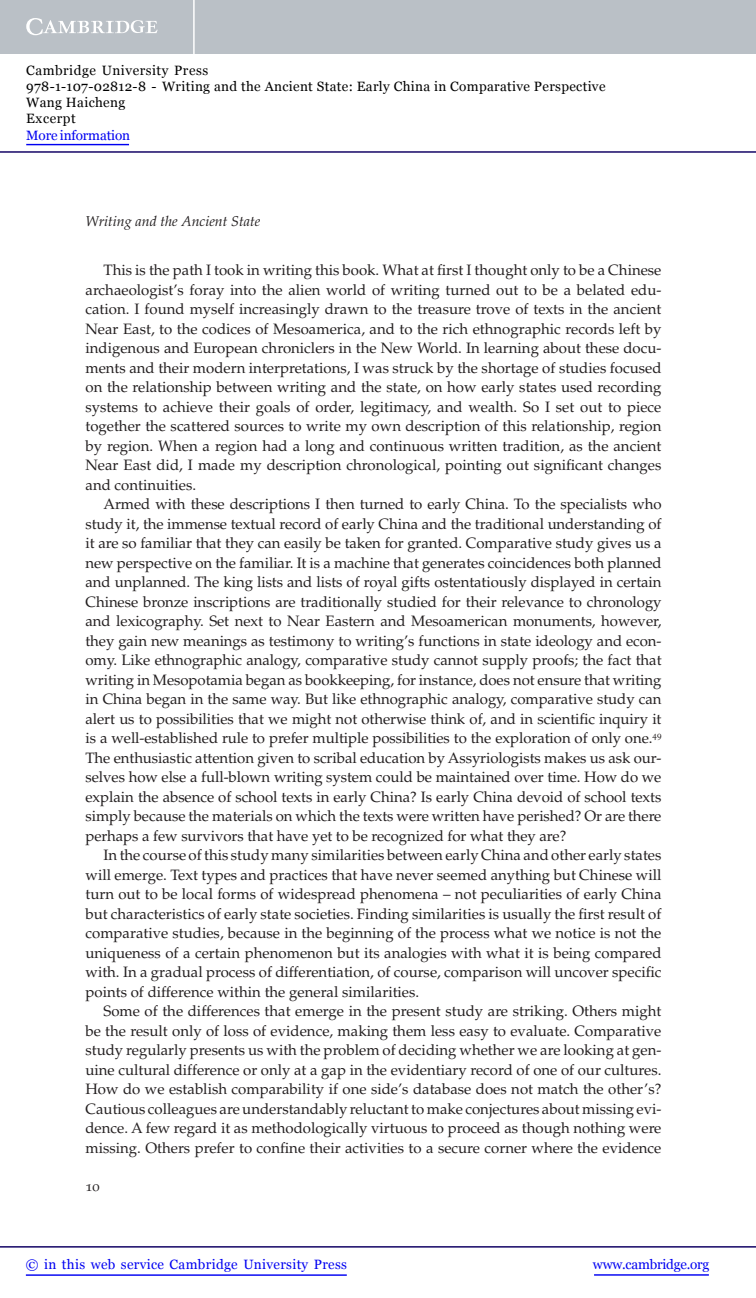
<style>
.page{position:relative;width:756px;height:1298px;background:#fff}
.page>*{position:absolute;margin:0;border:0;box-sizing:border-box;transform-origin:0 0}
.t1{font:15px/19.5px "Palatino LT Std";color:#231f20;text-align:justify}
.t2{font:italic 14.25px "Palatino LT Std";color:#231f20}
.t3{font:14.25px "Palatino LT Std";color:#231f20}
.t4{font:13.5px/16.2px "Georgia";letter-spacing:.025em;color:#000}
.t5{font:13.5px "Georgia";letter-spacing:.025em;color:#0000f1}
.t6{font:13.5px "Georgia";letter-spacing:-.015em;color:#0000f1}
.t7{font:13.5px "Georgia";letter-spacing:-.01em;color:#0000f1}
</style>
<div class="page">
<div style="left:0;top:0;width:756px;height:54px;background:#bac0c6"></div>
<svg style="left:26px;top:18px;width:132px;height:17px"></svg>
<hr style="left:193px;top:0;width:2px;height:54px;background:#fff">
<hr style="left:0;top:151px;width:756px;height:2px;background:#150666">
<hr style="left:594px;top:1274px;width:115px;height:1px;background:#0000f1">
<hr style="left:0;top:1246px;width:756px;height:1px;background:#150666">
<hr style="left:26px;top:1274px;width:321px;height:1px;background:#0000f1">
<hr style="left:26px;top:144px;width:103px;height:1px;background:#0000f1">
<p class="t4" style="left:26px;top:62px;width:581px">Cambridge University Press<br>978-1-107-02812-8 - Writing and the Ancient State: Early China in Comparative Perspective Wang Haicheng<br>Excerpt</p>
<p class="t7" style="left:26px;top:127px;width:105px">More information</p>
<p class="t2" style="left:86px;top:215px;width:176px">Writing and the Ancient State</p>
<p class="t1" style="left:86px;top:262px;width:578px;text-indent:18px">This is the path I took in writing this book. What at first I thought only to be a Chinese archaeologist’s foray into the alien world of writing turned out to be a belated edu&shy;cation. I found myself increasingly drawn to the treasure trove of texts in the ancient Near East, to the codices of Mesoamerica, and to the rich ethnographic records left by indigenous and European chroniclers in the New World. In learning about these docu&shy;ments and their modern interpretations, I was struck by the shortage of studies focused on the relationship between writing and the state, on how early states used recording systems to achieve their goals of order, legitimacy, and wealth. So I set out to piece together the scattered sources to write my own description of this relationship, region by region. When a region had a long and continuous written tradition, as the ancient Near East did, I made my description chronological, pointing out significant changes and continuities.</p>
<p class="t1" style="left:86px;top:496px;width:578px;text-indent:18px">Armed with these descriptions I then turned to early China. To the specialists who study it, the immense textual record of early China and the traditional understanding of it are so familiar that they can easily be taken for granted. Comparative study gives us a new perspective on the familiar. It is a machine that generates coincidences both planned and unplanned. The king lists and lists of royal gifts ostentatiously displayed in certain Chinese bronze inscriptions are traditionally studied for their relevance to chronology and lexicography. Set next to Near Eastern and Mesoamerican monuments, however, they gain new meanings as testimony to writing’s functions in state ideology and econ&shy;omy. Like ethnographic analogy, comparative study cannot supply proofs; the fact that writing in Mesopotamia began as bookkeeping, for instance, does not ensure that writing in China began in the same way. But like ethnographic analogy, comparative study can alert us to possibilities that we might not otherwise think of, and in scientific inquiry it is a well-established rule to prefer multiple possibilities to the exploration of only one. <sup>49<br></sup>The enthusiastic attention given to scribal education by Assyriologists makes us ask our&shy;selves how else a full-blown writing system could be maintained over time. How do we explain the absence of school texts in early China? Is early China devoid of school texts simply because the materials on which the texts were written have perished? Or are there perhaps a few survivors that have yet to be recognized for what they are?</p>
<p class="t1" style="left:86px;top:847px;width:578px;text-indent:18px">In the course of this study many similarities between early China and other early states will emerge. Text types and practices that have never seemed anything but Chinese will turn out to be local forms of widespread phenomena – not peculiarities of early China but characteristics of early state societies. Finding similarities is usually the first result of comparative studies, because in the beginning of the process what we notice is not the uniqueness of a certain phenomenon but its analogies with what it is being compared with. In a gradual process of differentiation, of course, comparison will uncover specific points of difference within the general similarities.</p>
<p class="t1" style="left:86px;top:1003px;width:578px;text-indent:18px">Some of the differences that emerge in the present study are striking. Others might be the result only of loss of evidence, making them less easy to evaluate. Comparative study regularly presents us with the problem of deciding whether we are looking at gen&shy;uine cultural difference or only at a gap in the evidentiary record of one of our cultures.<br>How do we establish comparability if one side’s database does not match the other’s?<br>Cautious colleagues are understandably reluctant to make conjectures about missing evi&shy;dence. A few regard it as methodologically virtuous to proceed as though nothing were missing. Others prefer to confine their activities to a secure corner where the evidence</p>
<p class="t3" style="left:86px;top:1181px;width:16px">10</p>
<p class="t5" style="left:26px;top:1256px;width:323px">© in this web service Cambridge University Press</p>
<p class="t6" style="left:593px;top:1256px;width:118px">www.cambridge.org</p>
</div>
